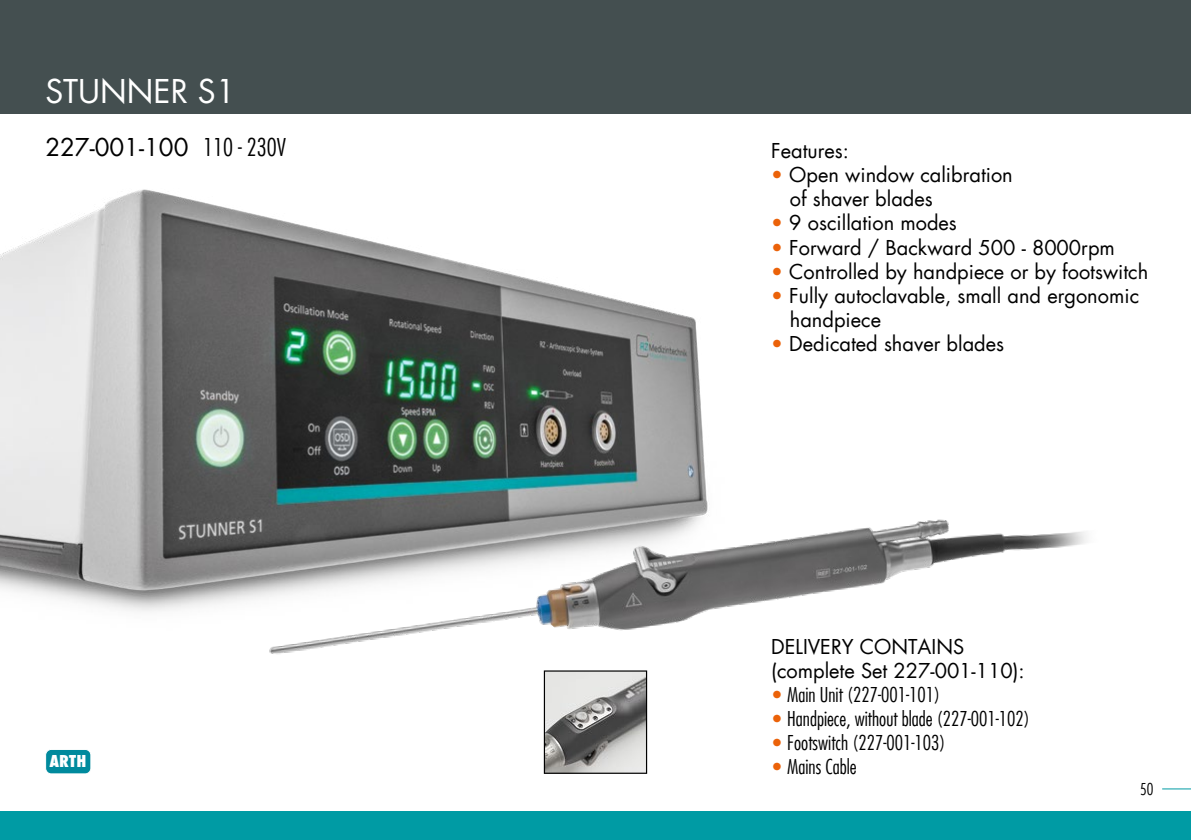
<style>
.page{position:relative;width:1191px;height:840px;background:#fff}
.page>*{position:absolute;margin:0;border:0;box-sizing:border-box;transform-origin:0 0}
.t1{font:32px "Futura LT";color:#fff}
.t2{font:24px "Futura LT";color:#000}
.t3{font:20px/24px "Futura LT";color:#000}
.t4{font:300 condensed 20px "Futura LT";color:#000}
.t5{font:800 condensed 16px "Futura LT";color:#fff}
.t6{font:300 condensed 16px "Futura LT";color:#000}
.s1{font-weight:300;font-stretch:condensed}
.s2{color:#eb6209}
.s3{font-weight:400;font-stretch:normal;color:#eb6209}
</style>
<div class="page">
<div style="left:0;top:0;width:1191px;height:113px;background:#444f50"></div>
<div style="left:0;top:811px;width:1191px;height:28px;background:#009ba4"></div>
<svg style="left:1162px;top:788px;width:29px;height:1px"></svg>
<img style="left:0;top:189px;width:705px;height:422px">
<div style="left:46px;top:749px;width:45px;height:24px;background:#008a9d;border-radius:6px"></div>
<div style="left:45px;top:748px;width:46px;height:25px;border:1px solid #fff;border-radius:6px"></div>
<img style="left:247px;top:467px;width:840px;height:242px">
<img style="left:546px;top:672px;width:99px;height:99px">
<div style="left:544px;top:670px;width:103px;height:103px;border:1px solid #000"></div>
<h1 class="t1" style="left:45px;top:71px;width:192px">STUNNER S1</h1>
<p class="t2" style="left:45px;top:132px;width:242px">227-001-100 <span class="s1">110 - 230V</span></p>
<p class="t5" style="left:50px;top:750px;width:39px">ARTH</p>
<p class="t3" style="left:771px;top:139px;width:79px">Features:</p>
<p class="t3" style="left:790px;top:163px;width:224px;text-indent:-18px"><span class="s2">•</span> Open window calibration of shaver blades</p>
<p class="t3" style="left:771px;top:211px;width:187px"><span class="s2">•</span> 9 oscillation modes</p>
<p class="t3" style="left:771px;top:235px;width:345px"><span class="s2">•</span> Forward / Backward 500 - 8000rpm</p>
<p class="t3" style="left:771px;top:259px;width:378px"><span class="s2">•</span> Controlled by handpiece or by footswitch</p>
<p class="t3" style="left:790px;top:283px;width:351px;text-indent:-18px"><span class="s2">•</span> Fully autoclavable, small and ergonomic handpiece</p>
<p class="t3" style="left:771px;top:331px;width:234px"><span class="s2">•</span> Dedicated shaver blades</p>
<p class="t3" style="left:771px;top:634px;width:255px">DELIVERY CONTAINS (complete Set 227-001-110):</p>
<p class="t4" style="left:771px;top:682px;width:170px"><span class="s3">•</span> Main Unit (227-001-101)</p>
<p class="t4" style="left:771px;top:706px;width:260px"><span class="s3">•</span> Handpiece, without blade (227-001-102)</p>
<p class="t4" style="left:771px;top:730px;width:176px"><span class="s3">•</span> Footswitch (227-001-103)</p>
<p class="t4" style="left:771px;top:754px;width:87px"><span class="s3">•</span> Mains Cable</p>
<p class="t6" style="left:1140px;top:779px;width:15px">50</p>
</div>
